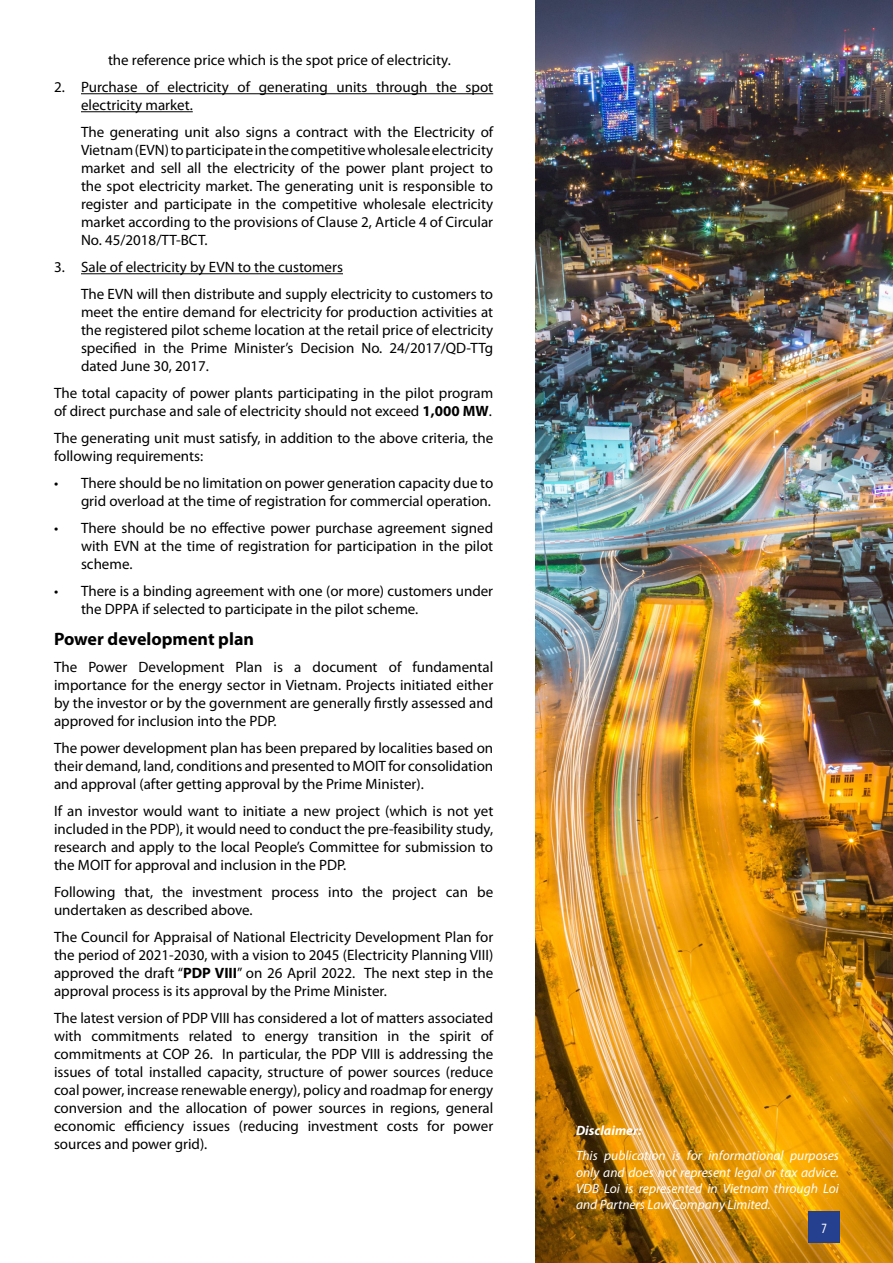
<style>
.page{position:relative;width:893px;height:1263px;background:#fff}
.page>*{position:absolute;margin:0;border:0;box-sizing:border-box;transform-origin:0 0}
.t1{font:700 18px "Myriad Pro";color:#000}
.t2{font:15px/18px "Myriad Pro";color:#000;text-align:justify}
.t3{font:condensed 14.25px "Myriad Pro";color:#fff}
.t4{font:italic 13.5px/16.2px "Myriad Pro";color:#fff;text-align:justify}
.t5{font:italic 700 13.5px "Myriad Pro";color:#fff}
.s1{font-weight:700}
</style>
<div class="page">
<hr style="left:81px;top:93px;width:412px;height:1px;background:#000">
<hr style="left:81px;top:111px;width:112px;height:1px;background:#000">
<hr style="left:81px;top:273px;width:262px;height:1px;background:#000">
<img style="left:535px;top:1px;width:358px;height:1262px">
<div style="left:808px;top:1211px;width:32px;height:32px;background:#25408f"></div>
<p class="t2" style="left:108px;top:51px;width:344px">the reference price which is the spot price of electricity.</p>
<p class="t2" style="left:81px;top:78px;width:414px;text-indent:-27px">2. Purchase of electricity of generating units through the spot electricity market.</p>
<p class="t2" style="left:81px;top:123px;width:414px">The generating unit also signs a contract with the Electricity of Vietnam (EVN) to participate in the competitive wholesale electricity market and sell all the electricity of the power plant project to the spot electricity market. The generating unit is responsible to register and participate in the competitive wholesale electricity market according to the provisions of Clause 2, Article 4 of Circular No. 45/2018/TT-BCT.</p>
<p class="t2" style="left:81px;top:253px;width:414px;line-height:27px;text-indent:-27px">3. Sale of electricity by EVN to the customers<br>The EVN will then distribute and supply electricity to customers to</p>
<p class="t2" style="left:81px;top:303px;width:414px">meet the entire demand for electricity for production activities at the registered pilot scheme location at the retail price of electricity specified in the Prime Minister’s Decision No. 24/2017/QD-TTg dated June 30, 2017.</p>
<p class="t2" style="left:54px;top:384px;width:441px">The total capacity of power plants participating in the pilot program of direct purchase and sale of electricity should not exceed <span class="s1">1,000 MW</span>.</p>
<p class="t2" style="left:54px;top:429px;width:441px">The generating unit must satisfy, in addition to the above criteria, the following requirements:</p>
<p class="t2" style="left:54px;top:474px;width:441px;text-align:right">• There should be no limitation on power generation capacity due to grid overload at the time of registration for commercial operation.</p>
<p class="t2" style="left:81px;top:519px;width:414px;text-indent:-27px">• There should be no effective power purchase agreement signed with EVN at the time of registration for participation in the pilot scheme.</p>
<p class="t2" style="left:81px;top:582px;width:414px;text-indent:-27px">• There is a binding agreement with one (or more) customers under the DPPA if selected to participate in the pilot scheme.</p>
<p class="t1" style="left:54px;top:627px;width:202px">Power development plan</p>
<p class="t2" style="left:54px;top:658px;width:441px">The Power Development Plan is a document of fundamental importance for the energy sector in Vietnam. Projects initiated either by the investor or by the government are generally firstly assessed and approved for inclusion into the PDP.</p>
<p class="t2" style="left:54px;top:739px;width:441px">The power development plan has been prepared by localities based on their demand, land, conditions and presented to MOIT for consolidation and approval (after getting approval by the Prime Minister).</p>
<p class="t2" style="left:54px;top:802px;width:441px">If an investor would want to initiate a new project (which is not yet included in the PDP), it would need to conduct the pre-feasibility study, research and apply to the local People’s Committee for submission to the MOIT for approval and inclusion in the PDP.</p>
<p class="t2" style="left:54px;top:883px;width:441px">Following that, the investment process into the project can be undertaken as described above.</p>
<p class="t2" style="left:54px;top:928px;width:441px">The Council for Appraisal of National Electricity Development Plan for the period of 2021-2030, with a vision to 2045 (Electricity Planning VIII) approved the draft “<span class="s1">PDP VIII</span>” on 26 April 2022. The next step in the approval process is its approval by the Prime Minister.</p>
<p class="t2" style="left:54px;top:1009px;width:441px">The latest version of PDP VIII has considered a lot of matters associated with commitments related to energy transition in the spirit of commitments at COP 26. In particular, the PDP VIII is addressing the issues of total installed capacity, structure of power sources (reduce coal power, increase renewable energy), policy and roadmap for energy conversion and the allocation of power sources in regions, general economic efficiency issues (reducing investment costs for power sources and power grid).</p>
<p class="t5" style="left:576px;top:1122px;width:67px">Disclaimer:</p>
<p class="t4" style="left:576px;top:1147px;width:264px">This publication is for informational purposes only and does not represent legal or tax advice.<br>VDB Loi is represented in Vietnam through Loi and Partners Law Company Limited.</p>
<p class="t3" style="left:822px;top:1219px;width:7px">7</p>
</div>
